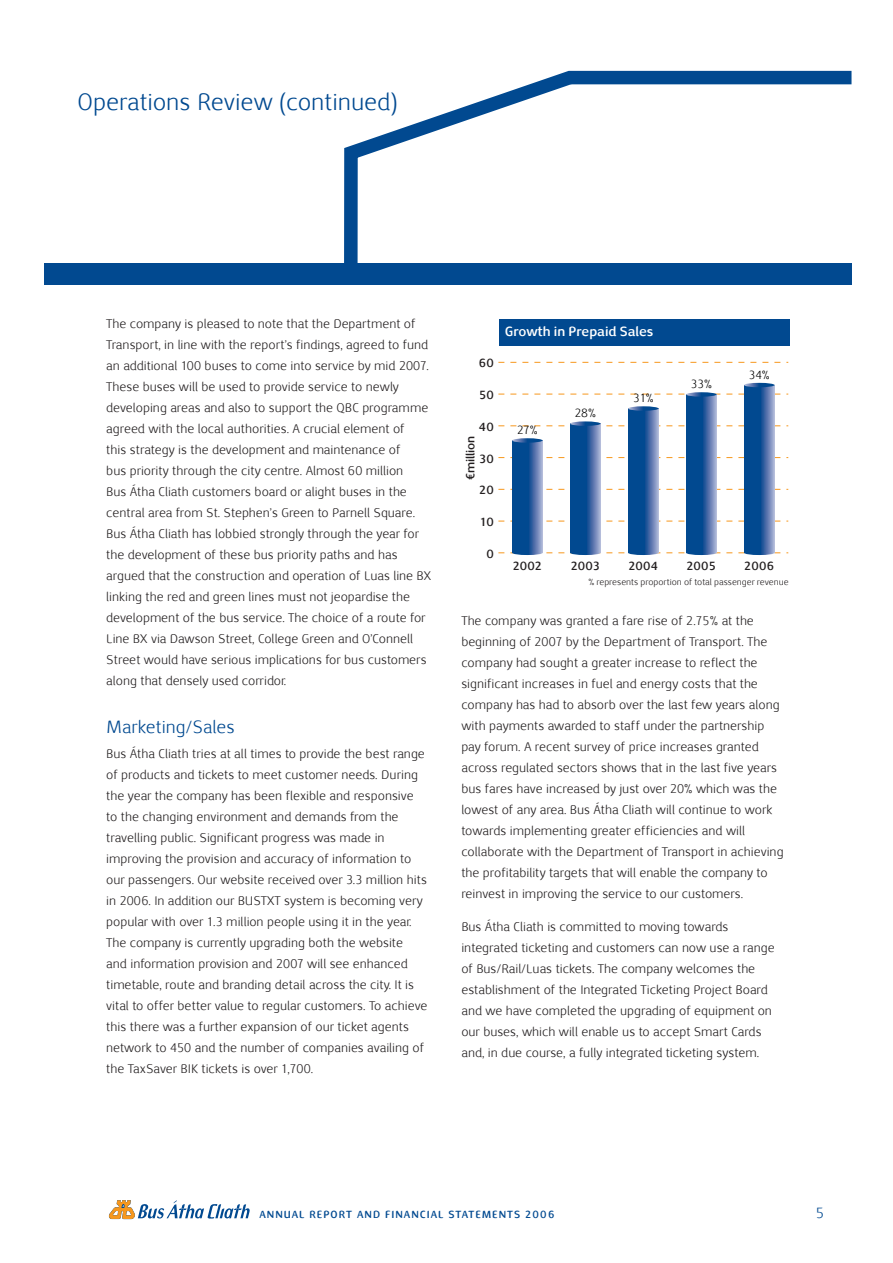
<style>
.page{position:relative;width:893px;height:1263px;background:#fff}
.page>*{position:absolute;margin:0;border:0;box-sizing:border-box;transform-origin:0 0}
.t1{font:24px "Nexus Sans";color:#014990}
.t2{font:18px "Nexus Sans";color:#014990}
.t3{font:700 13.5px "Nexus Sans";color:#fff}
.t4{font:12.75px/21px "Nexus Sans";color:#231f20}
.t5{font:700 12px "Nexus Sans";color:#231f20}
.t6{font:12px "Nexus Sans";letter-spacing:-.01em;color:#000}
.t7{font:700 10.5px "Nexus Sans";letter-spacing:.1em;color:#014990}
.t8{font:9px "Nexus Sans";color:#231f20}
</style>
<div class="page">
<svg style="left:108px;top:1200px;width:142px;height:20px"></svg>
<svg style="left:498px;top:552px;width:290px;height:1px"></svg>
<svg style="left:498px;top:521px;width:290px;height:1px"></svg>
<svg style="left:498px;top:489px;width:290px;height:1px"></svg>
<svg style="left:498px;top:457px;width:290px;height:1px"></svg>
<svg style="left:498px;top:425px;width:290px;height:1px"></svg>
<svg style="left:498px;top:394px;width:290px;height:1px"></svg>
<svg style="left:498px;top:362px;width:290px;height:1px"></svg>
<svg style="left:512px;top:441px;width:31px;height:111px"></svg>
<svg style="left:570px;top:424px;width:31px;height:128px"></svg>
<svg style="left:628px;top:409px;width:31px;height:143px"></svg>
<svg style="left:686px;top:395px;width:30px;height:157px"></svg>
<svg style="left:744px;top:386px;width:30px;height:166px"></svg>
<div style="left:499px;top:319px;width:291px;height:27px;background:#014990"></div>
<svg style="left:512px;top:551px;width:31px;height:4px"></svg>
<svg style="left:570px;top:551px;width:31px;height:4px"></svg>
<svg style="left:628px;top:551px;width:31px;height:4px"></svg>
<svg style="left:686px;top:551px;width:31px;height:4px"></svg>
<svg style="left:744px;top:551px;width:31px;height:4px"></svg>
<svg style="left:512px;top:438px;width:31px;height:5px"></svg>
<svg style="left:570px;top:421px;width:31px;height:5px"></svg>
<svg style="left:628px;top:406px;width:31px;height:5px"></svg>
<svg style="left:686px;top:392px;width:31px;height:5px"></svg>
<svg style="left:744px;top:383px;width:31px;height:4px"></svg>
<div style="left:44px;top:264px;width:807px;height:21px;background:#014990"></div>
<svg style="left:337px;top:70px;width:515px;height:209px"></svg>
<h1 class="t1" style="left:78px;top:88px;width:322px">Operations Review (continued)</h1>
<p class="t4" style="left:106px;top:313px;width:326px">The company is pleased to note that the Department of Transport, in line with the report’s findings, agreed to fund an additional 100 buses to come into service by mid 2007.<br>These buses will be used to provide service to newly developing areas and also to support the QBC programme agreed with the local authorities. A crucial element of<br>this strategy is the development and maintenance of<br>bus priority through the city centre. Almost 60 million<br>Bus Átha Cliath customers board or alight buses in the central area from St. Stephen’s Green to Parnell Square.<br>Bus Átha Cliath has lobbied strongly through the year for the development of these bus priority paths and has argued that the construction and operation of Luas line BX linking the red and green lines must not jeopardise the development of the bus service. The choice of a route for Line BX via Dawson Street, College Green and O’Connell Street would have serious implications for bus customers along that densely used corridor.</p>
<h2 class="t2" style="left:106px;top:716px;width:130px">Marketing/Sales</h2>
<p class="t4" style="left:106px;top:743px;width:323px">Bus Átha Cliath tries at all times to provide the best range of products and tickets to meet customer needs. During the year the company has been flexible and responsive to the changing environment and demands from the travelling public. Significant progress was made in improving the provision and accuracy of information to our passengers. Our website received over 3.3 million hits in 2006. In addition our BUSTXT system is becoming very popular with over 1.3 million people using it in the year.<br>The company is currently upgrading both the website<br>and information provision and 2007 will see enhanced timetable, route and branding detail across the city. It is vital to offer better value to regular customers. To achieve this there was a further expansion of our ticket agents network to 450 and the number of companies availing of the TaxSaver BIK tickets is over 1,700.</p>
<p class="t5" style="left:479px;top:356px;width:17px">60</p>
<p class="t5" style="left:479px;top:387px;width:16px">50</p>
<p class="t5" style="left:479px;top:419px;width:17px">40</p>
<p class="t5" style="left:463px;top:480px;width:46px;rotate:-90deg">€million</p>
<p class="t5" style="left:479px;top:451px;width:16px">30</p>
<p class="t5" style="left:479px;top:483px;width:16px">20</p>
<p class="t5" style="left:480px;top:514px;width:16px">10</p>
<p class="t5" style="left:486px;top:546px;width:9px">0</p>
<p class="t3" style="left:505px;top:323px;width:150px">Growth in Prepaid Sales</p>
<p class="t6" style="left:517px;top:423px;width:22px">27%</p>
<p class="t6" style="left:575px;top:406px;width:23px">28%</p>
<p class="t6" style="left:633px;top:390px;width:22px">31%</p>
<p class="t6" style="left:691px;top:377px;width:23px">33%</p>
<p class="t6" style="left:749px;top:368px;width:23px">34%</p>
<p class="t5" style="left:513px;top:558px;width:31px">2002</p>
<p class="t5" style="left:571px;top:558px;width:31px">2003</p>
<p class="t5" style="left:628px;top:558px;width:31px">2004</p>
<p class="t5" style="left:686px;top:558px;width:31px">2005</p>
<p class="t5" style="left:744px;top:558px;width:32px">2006</p>
<p class="t8" style="left:588px;top:576px;width:202px">% represents proportion of total passenger revenue</p>
<p class="t4" style="left:461px;top:610px;width:324px">The company was granted a fare rise of 2.75% at the beginning of 2007 by the Department of Transport. The company had sought a greater increase to reflect the significant increases in fuel and energy costs that the company has had to absorb over the last few years along with payments awarded to staff under the partnership pay forum. A recent survey of price increases granted across regulated sectors shows that in the last five years bus fares have increased by just over 20% which was the lowest of any area. Bus Átha Cliath will continue to work towards implementing greater efficiencies and will collaborate with the Department of Transport in achieving the profitability targets that will enable the company to reinvest in improving the service to our customers.</p>
<p class="t4" style="left:461px;top:916px;width:315px">Bus Átha Cliath is committed to moving towards integrated ticketing and customers can now use a range of Bus/Rail/Luas tickets. The company welcomes the establishment of the Integrated Ticketing Project Board and we have completed the upgrading of equipment on our buses, which will enable us to accept Smart Cards and, in due course, a fully integrated ticketing system.</p>
<p class="t7" style="left:259px;top:1208px;width:297px">ANNUAL REPORT AND FINANCIAL STATEMENTS 2006</p>
</div>
